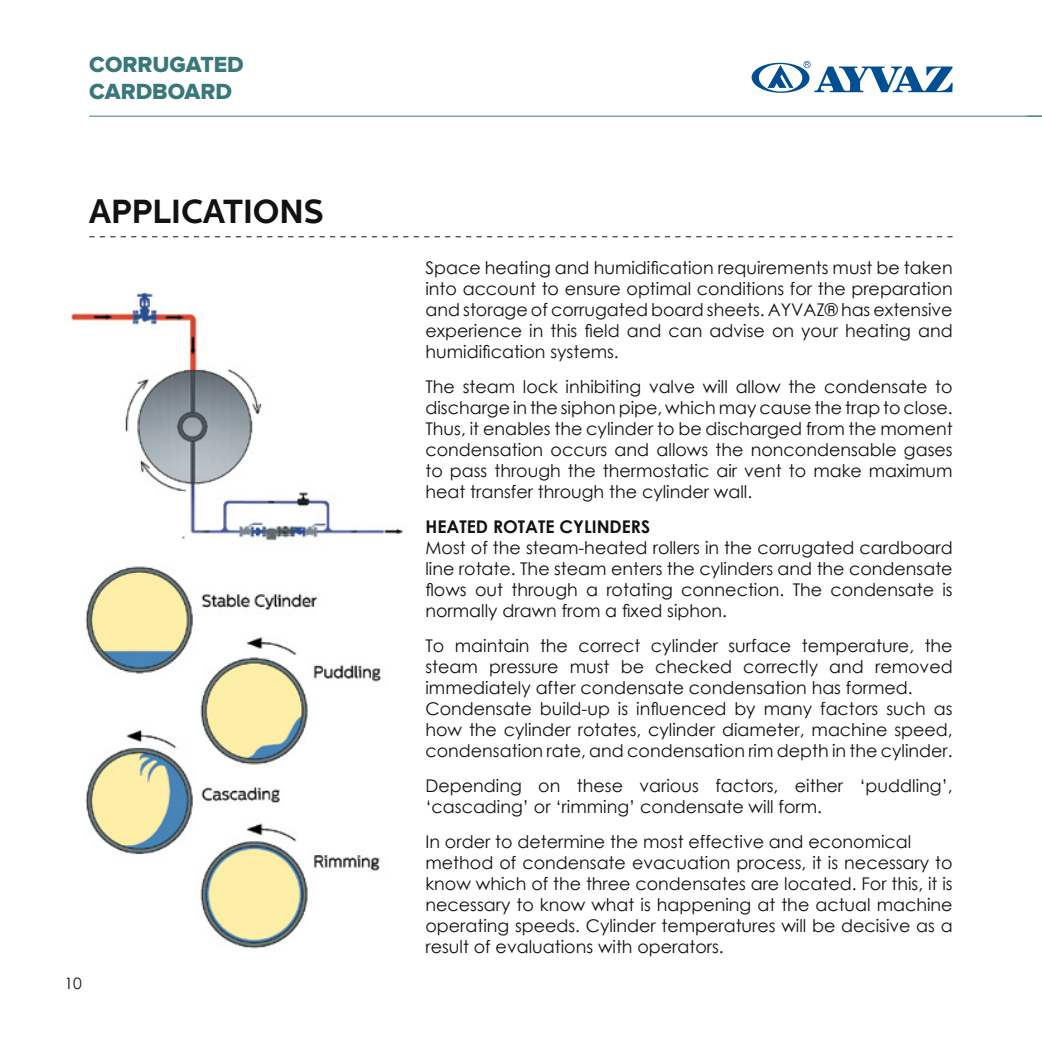
<style>
.page{position:relative;width:1042px;height:1042px;background:#fff}
.page>*{position:absolute;margin:0;border:0;box-sizing:border-box;transform-origin:0 0}
.t1{font:700 33.25px "Centrale Sans";color:#121212}
.t2{font:22.75px/26.6px "Proxima Nova Extrabld";color:#38787c}
.t3{font:17.5px/21px "Century Gothic";color:#121212;text-align:justify}
.t4{font:700 17.5px "Century Gothic";color:#121212}
.t5{font:15.75px "Century Gothic";color:#121212}
</style>
<div class="page">
<svg style="left:751px;top:61px;width:201px;height:32px"></svg>
<hr style="left:89px;top:116px;width:953px;height:1px;background:#38787c">
<img style="left:71px;top:293px;width:332px;height:656px">
<svg style="left:89px;top:236px;width:863px;height:1px"></svg>
<h2 class="t2" style="left:89px;top:52px;width:156px">CORRUGATED<br>CARDBOARD</h2>
<h1 class="t1" style="left:89px;top:192px;width:236px">APPLICATIONS</h1>
<p class="t5" style="left:64px;top:972px;width:19px">10</p>
<p class="t3" style="left:425px;top:257px;width:529px">Space heating and humidification requirements must be taken into account to ensure optimal conditions for the preparation and storage of corrugated board sheets. AYVAZ® has extensive experience in this field and can advise on your heating and humidification systems.</p>
<p class="t3" style="left:425px;top:376px;width:529px">The steam lock inhibiting valve will allow the condensate to discharge in the siphon pipe, which may cause the trap to close.<br>Thus, it enables the cylinder to be discharged from the moment condensation occurs and allows the noncondensable gases to pass through the thermostatic air vent to make maximum heat transfer through the cylinder wall.</p>
<p class="t4" style="left:425px;top:513px;width:226px">HEATED ROTATE CYLINDERS</p>
<p class="t3" style="left:425px;top:537px;width:529px">Most of the steam-heated rollers in the corrugated cardboard line rotate. The steam enters the cylinders and the condensate flows out through a rotating connection. The condensate is normally drawn from a fixed siphon.</p>
<p class="t3" style="left:425px;top:635px;width:529px;text-align:left">To maintain the correct cylinder surface temperature, the steam pressure must be checked correctly and removed immediately after condensate condensation has formed.<br>Condensate build-up is influenced by many factors such as how the cylinder rotates, cylinder diameter, machine speed, condensation rate, and condensation rim depth in the cylinder.</p>
<p class="t3" style="left:425px;top:775px;width:529px">Depending on these various factors, either ‘puddling’, ‘cascading’ or ‘rimming’ condensate will form.</p>
<p class="t3" style="left:425px;top:831px;width:529px;text-align:left">In order to determine the most effective and economical method of condensate evacuation process, it is necessary to know which of the three condensates are located. For this, it is necessary to know what is happening at the actual machine operating speeds. Cylinder temperatures will be decisive as a result of evaluations with operators.</p>
</div>
